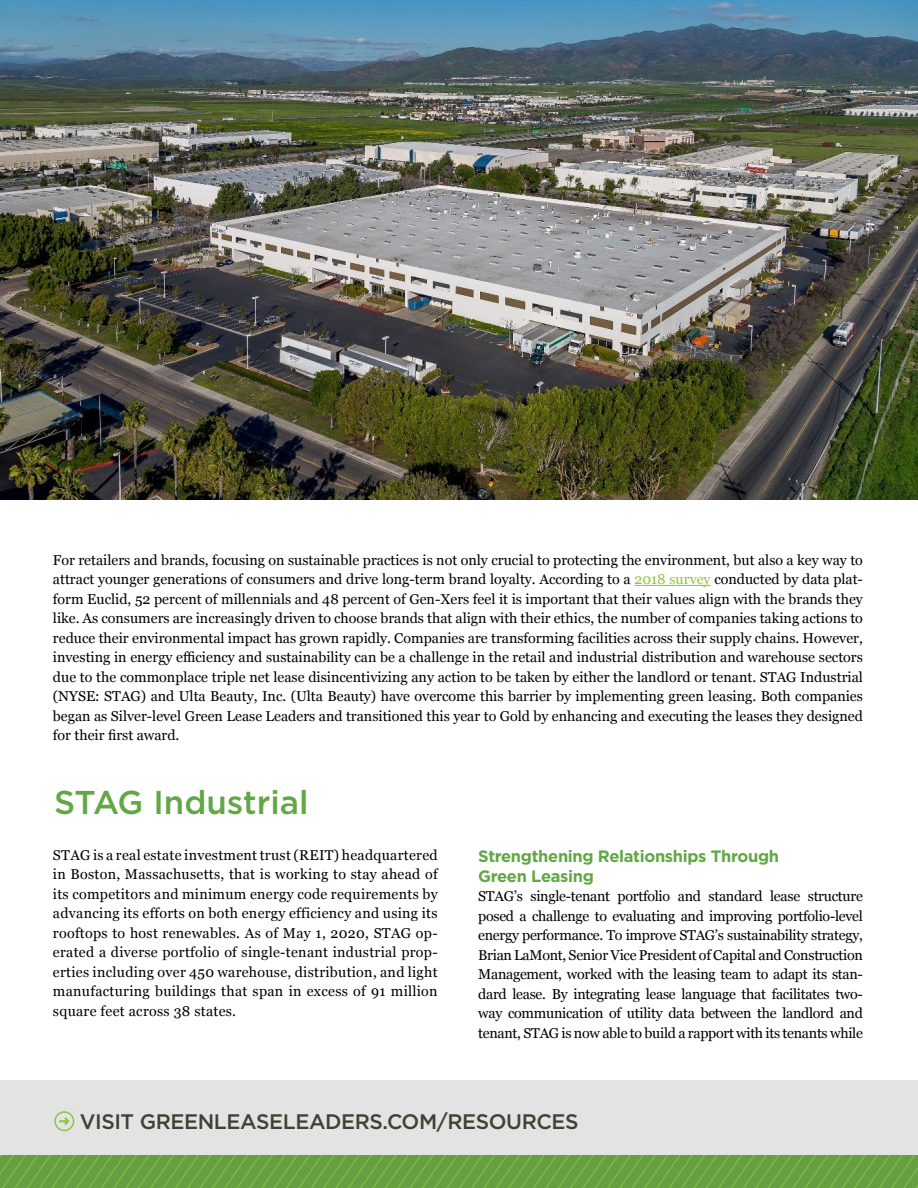
<style>
.page{position:relative;width:918px;height:1188px;background:#fff}
.page>*{position:absolute;margin:0;border:0;box-sizing:border-box;transform-origin:0 0}
.t1{font:500 33px "Gotham";color:#61a744}
.t2{font:500 21px "Gotham";letter-spacing:-.02em;color:#443f35}
.t3{font:700 16.5px/19.5px "Gotham";letter-spacing:-.02em;color:#61a744}
.t4{font:14.25px/19.5px "Georgia";color:#000;text-align:justify}
.s1{color:#8dc63f}
</style>
<div class="page">
<div style="left:0;top:1080px;width:918px;height:80px;background:#e2e3e2"></div>
<svg style="left:0;top:1156px;width:918px;height:32px;background:#67a341"></svg>
<img style="left:0;top:0;width:917px;height:500px">
<hr style="left:634px;top:585px;width:77px;height:1px;background:#8dc63f">
<div style="left:54px;top:1111px;width:20px;height:20px;border:2px solid #8dc63f;border-radius:50%"></div>
<svg style="left:59px;top:1117px;width:10px;height:8px"></svg>
<hr style="left:917px;top:0;width:1px;height:1080px;background:#61a744">
<p class="t4" style="left:53px;top:549px;width:812px">For retailers and brands, focusing on sustainable practices is not only crucial to protecting the environment, but also a key way to attract younger generations of consumers and drive long-term brand loyalty. According to a <span class="s1">2018 survey</span> conducted by data plat&shy;form Euclid, 52 percent of millennials and 48 percent of Gen-Xers feel it is important that their values align with the brands they like. As consumers are increasingly driven to choose brands that align with their ethics, the number of companies taking actions to reduce their environmental impact has grown rapidly. Companies are transforming facilities across their supply chains. However, investing in energy efficiency and sustainability can be a challenge in the retail and industrial distribution and warehouse sectors due to the commonplace triple net lease disincentivizing any action to be taken by either the landlord or tenant. STAG Industrial (NYSE: STAG) and Ulta Beauty, Inc. (Ulta Beauty) have overcome this barrier by implementing green leasing. Both companies began as Silver-level Green Lease Leaders and transitioned this year to Gold by enhancing and executing the leases they designed for their first award.</p>
<h1 class="t1" style="left:54px;top:781px;width:256px">STAG Industrial</h1>
<p class="t4" style="left:53px;top:844px;width:386px">STAG is a real estate investment trust (REIT) headquartered in Boston, Massachusetts, that is working to stay ahead of its competitors and minimum energy code requirements by advancing its efforts on both energy efficiency and using its rooftops to host renewables. As of May 1, 2020, STAG op&shy;erated a diverse portfolio of single-tenant industrial prop&shy;erties including over 450 warehouse, distribution, and light manufacturing buildings that span in excess of 91 million square feet across 38 states.</p>
<p class="t3" style="left:478px;top:846px;width:302px">Strengthening Relationships Through<br>Green Leasing</p>
<p class="t4" style="left:478px;top:886px;width:386px">STAG’s single-tenant portfolio and standard lease structure posed a challenge to evaluating and improving portfolio-level energy performance. To improve STAG’s sustainability strategy, Brian LaMont, Senior Vice President of Capital and Construction Management, worked with the leasing team to adapt its stan&shy;dard lease. By integrating lease language that facilitates two&shy;way communication of utility data between the landlord and tenant, STAG is now able to build a rapport with its tenants while</p>
<h2 class="t2" style="left:80px;top:1107px;width:500px">VISIT GREENLEASELEADERS.COM/RESOURCES</h2>
</div>
